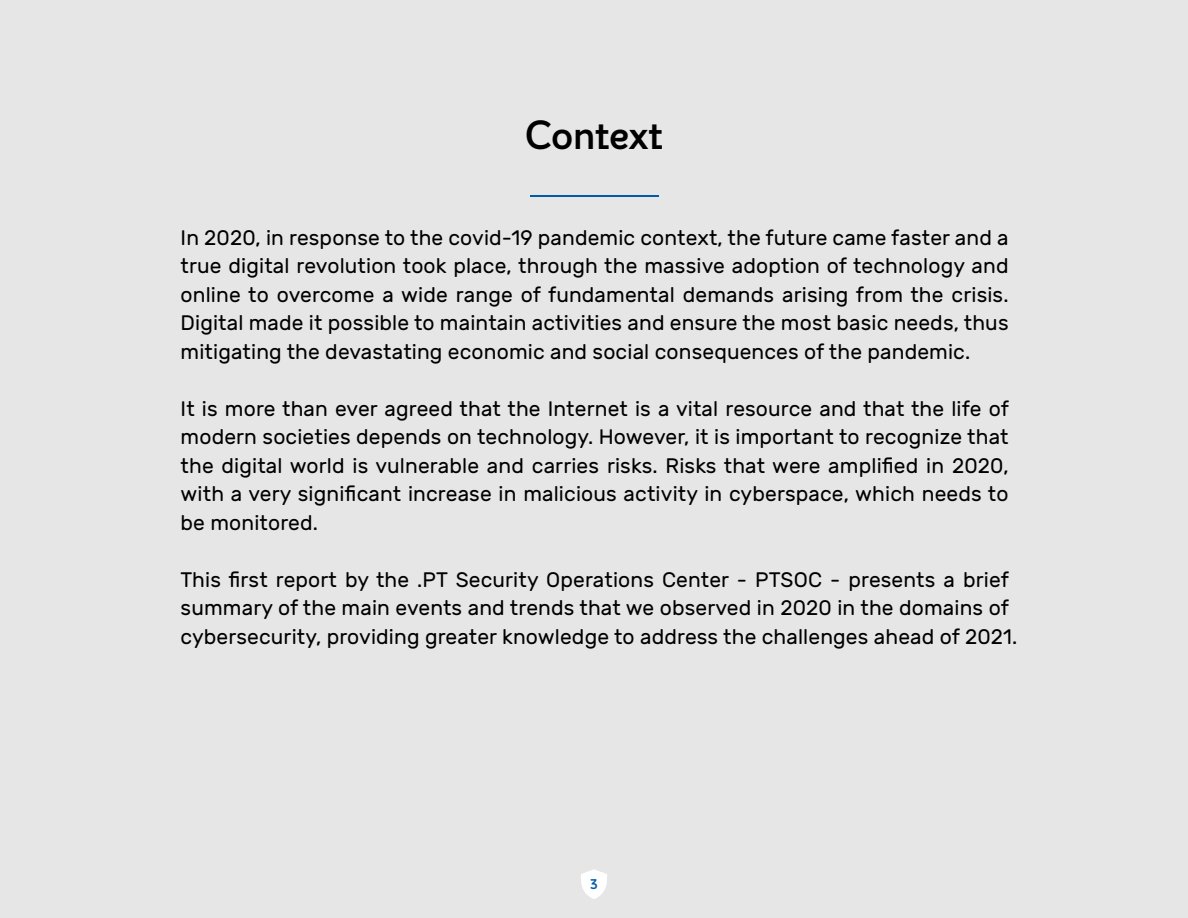
<style>
.page{position:relative;width:1188px;height:918px;background:#e7e6e6}
.page>*{position:absolute;margin:0;border:0;box-sizing:border-box;transform-origin:0 0}
.t1{font:39px "PT Regular";letter-spacing:-.005em;color:#000}
.t2{font:21px/28.5px "Rubik";letter-spacing:.005em;color:#000;text-align:justify}
.t3{font:13.5px "PT Regular";color:#005ca9}
</style>
<div class="page">
<svg style="left:581px;top:869px;width:26px;height:30px"></svg>
<hr style="left:530px;top:196px;width:129px;height:1px;background:#005ca9">
<h1 class="t1" style="left:525px;top:113px;width:139px">Context</h1>
<p class="t2" style="left:181px;top:225px;width:830px">In 2020, in response to the covid-19 pandemic context, the future came faster and a true digital revolution took place, through the massive adoption of technology and online to overcome a wide range of fundamental demands arising from the crisis.<br>Digital made it possible to maintain activities and ensure the most basic needs, thus mitigating the devastating economic and social consequences of the pandemic.</p>
<p class="t2" style="left:181px;top:396px;width:830px">It is more than ever agreed that the Internet is a vital resource and that the life of modern societies depends on technology. However, it is important to recognize that the digital world is vulnerable and carries risks. Risks that were amplified in 2020, with a very significant increase in malicious activity in cyberspace, which needs to be monitored.</p>
<p class="t2" style="left:181px;top:567px;width:838px;text-align:left">This first report by the .PT Security Operations Center - PTSOC - presents a brief summary of the main events and trends that we observed in 2020 in the domains of cybersecurity, providing greater knowledge to address the challenges ahead of 2021.</p>
<p class="t3" style="left:590px;top:876px;width:9px">3</p>
</div>
